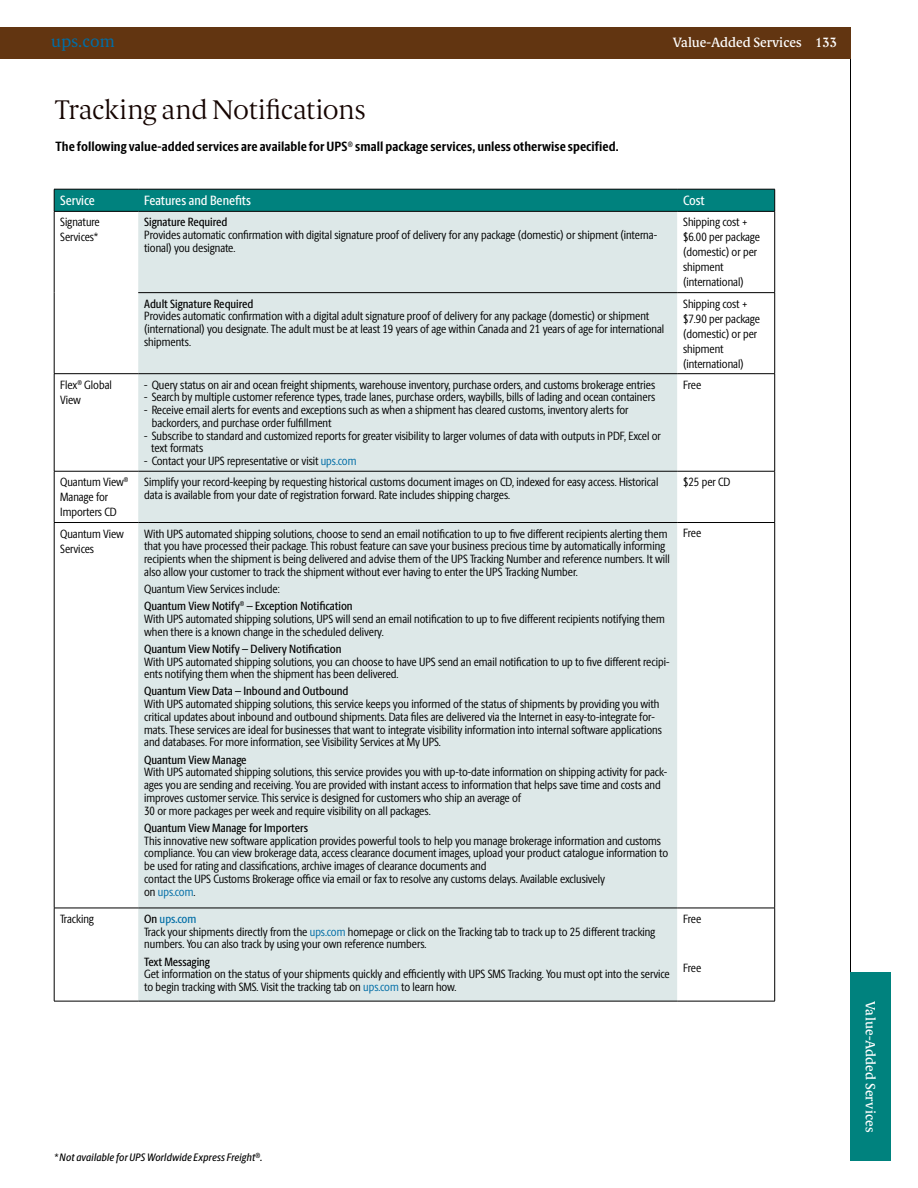
<style>
.page{position:relative;width:918px;height:1188px;background:#fff}
.page>*{position:absolute;margin:0;border:0;box-sizing:border-box;transform-origin:0 0}
.t1{font:200 27px "UPS Berlingske Serif Tx";letter-spacing:-.015em;color:#150400}
.t2{font:16.5px "UPS Berlingske Serif Tx";letter-spacing:.02em;color:#006da6}
.t3{font:700 13.5px "UPS Berlingske Sans Cn";letter-spacing:.005em;color:#000}
.t4{font:500 13.5px "UPS Berlingske Serif Tx";color:#fff}
.t5{font:500 13.5px "UPS Berlingske Sans Cn";color:#fff}
.t6{font:12px/12.8px "UPS Berlingske Sans Cn";color:#000}
.t7{font:500 12px/17.2px "UPS Berlingske Sans Cn";color:#000}
.t8{font:italic 500 10.8px "UPS Berlingske Sans Cn";letter-spacing:.02em;color:#000}
.s1{color:#006da6}
.s2{font-weight:400}
.s3{font-weight:500}
.s4{font-weight:500;color:#006da6}
</style>
<div class="page">
<hr style="left:850px;top:27px;width:1px;height:1134px;background:#000">
<div style="left:0;top:27px;width:851px;height:31px;background:#623511"></div>
<div style="left:850px;top:973px;width:41px;height:188px;background:#00827e"></div>
<div style="left:138px;top:212px;width:539px;height:789px;background:#dde8e8"></div>
<hr style="left:54px;top:212px;width:1px;height:81px;background:#000">
<hr style="left:54px;top:293px;width:1px;height:81px;background:#000">
<hr style="left:774px;top:293px;width:1px;height:81px;background:#000">
<hr style="left:54px;top:373px;width:84px;height:1px;background:#000">
<hr style="left:54px;top:374px;width:1px;height:97px;background:#000">
<hr style="left:774px;top:374px;width:1px;height:97px;background:#000">
<hr style="left:54px;top:471px;width:1px;height:51px;background:#000">
<hr style="left:774px;top:471px;width:1px;height:51px;background:#000">
<hr style="left:54px;top:523px;width:1px;height:385px;background:#000">
<hr style="left:774px;top:523px;width:1px;height:385px;background:#000">
<hr style="left:54px;top:908px;width:1px;height:93px;background:#000">
<hr style="left:774px;top:908px;width:1px;height:93px;background:#000">
<hr style="left:54px;top:211px;width:84px;height:1px;background:#000">
<hr style="left:138px;top:373px;width:539px;height:1px;background:#000">
<hr style="left:677px;top:373px;width:98px;height:1px;background:#000">
<hr style="left:54px;top:471px;width:84px;height:1px;background:#000">
<hr style="left:138px;top:471px;width:539px;height:1px;background:#000">
<hr style="left:677px;top:471px;width:98px;height:1px;background:#000">
<hr style="left:54px;top:522px;width:84px;height:1px;background:#000">
<hr style="left:138px;top:522px;width:539px;height:1px;background:#000">
<hr style="left:677px;top:522px;width:98px;height:1px;background:#000">
<hr style="left:54px;top:908px;width:84px;height:1px;background:#000">
<hr style="left:138px;top:908px;width:539px;height:1px;background:#000">
<hr style="left:677px;top:908px;width:98px;height:1px;background:#000">
<hr style="left:54px;top:1001px;width:84px;height:1px;background:#000">
<hr style="left:138px;top:1001px;width:539px;height:1px;background:#000">
<hr style="left:677px;top:1001px;width:98px;height:1px;background:#000">
<hr style="left:138px;top:211px;width:539px;height:1px;background:#000">
<hr style="left:677px;top:211px;width:98px;height:1px;background:#000">
<hr style="left:774px;top:212px;width:1px;height:80px;background:#000">
<hr style="left:138px;top:292px;width:539px;height:1px;background:#000">
<hr style="left:677px;top:292px;width:98px;height:1px;background:#000">
<svg style="left:54px;top:189px;width:721px;height:22px;background:#007d79"></svg>
<h2 class="t2" style="left:51px;top:29px;width:66px">ups.com</h2>
<h1 class="t1" style="left:54px;top:91px;width:313px">Tracking and Notifications</h1>
<p class="t3" style="left:56px;top:136px;width:565px">The following value-added services are available for UPS<sup>®</sup> small package services, unless otherwise specified.</p>
<p class="t4" style="left:673px;top:33px;width:166px">Value-Added Services 133</p>
<p class="t5" style="left:60px;top:191px;width:36px">Service</p>
<p class="t5" style="left:144px;top:191px;width:108px">Features and Benefits</p>
<p class="t5" style="left:683px;top:191px;width:23px">Cost</p>
<p class="t6" style="left:60px;top:214px;width:41px;line-height:15px">Signature<br>Services*</p>
<p class="t7" style="left:144px;top:213px;width:85px">Signature Required</p>
<p class="t6" style="left:683px;top:214px;width:78px;line-height:15px">Shipping cost + $6.00 per package (domestic) or per shipment (international)</p>
<p class="t6" style="left:144px;top:228px;width:514px">Provides automatic confirmation with digital signature proof of delivery for any package (domestic) or shipment (interna&shy;tional) you designate.</p>
<p class="t7" style="left:144px;top:295px;width:111px">Adult Signature Required</p>
<p class="t6" style="left:144px;top:310px;width:521px">Provides automatic confirmation with a digital adult signature proof of delivery for any package (domestic) or shipment (international) you designate. The adult must be at least 19 years of age within Canada and 21 years of age for international shipments.</p>
<p class="t6" style="left:60px;top:377px;width:53px;line-height:15px">Flex<sup>®</sup> Global<br>View</p>
<p class="t6" style="left:144px;top:378px;width:513px">- Query status on air and ocean freight shipments, warehouse inventory, purchase orders, and customs brokerage entries</p>
<p class="t6" style="left:144px;top:391px;width:513px">- Search by multiple customer reference types, trade lanes, purchase orders, waybills, bills of lading and ocean containers</p>
<p class="t6" style="left:152px;top:403px;width:478px;text-indent:-8px">- Receive email alerts for events and exceptions such as when a shipment has cleared customs, inventory alerts for backorders, and purchase order fulfillment</p>
<p class="t6" style="left:151px;top:429px;width:511px;text-indent:-7px">- Subscribe to standard and customized reports for greater visibility to larger volumes of data with outputs in PDF, Excel or text formats</p>
<p class="t6" style="left:144px;top:454px;width:214px">- Contact your UPS representative or visit <span class="s1">ups.com</span></p>
<p class="t6" style="left:683px;top:296px;width:78px;line-height:15px">Shipping cost + $7.90 per package (domestic) or per shipment (international)</p>
<p class="t6" style="left:683px;top:378px;width:20px">Free</p>
<p class="t6" style="left:60px;top:474px;width:70px;line-height:15px">Quantum View<sup>®<br></sup>Manage for<br>Importers CD</p>
<p class="t6" style="left:144px;top:475px;width:516px">Simplify your record-keeping by requesting historical customs document images on CD, indexed for easy access. Historical data is available from your date of registration forward. Rate includes shipping charges.</p>
<p class="t6" style="left:683px;top:475px;width:49px">$25 per CD</p>
<p class="t6" style="left:60px;top:526px;width:65px;line-height:15px">Quantum View<br>Services</p>
<p class="t6" style="left:144px;top:527px;width:527px">With UPS automated shipping solutions, choose to send an email notification to up to five different recipients alerting them that you have processed their package. This robust feature can save your business precious time by automatically informing recipients when the shipment is being delivered and advise them of the UPS Tracking Number and reference numbers. It will also allow your customer to track the shipment without ever having to enter the UPS Tracking Number.</p>
<p class="t7" style="left:144px;top:580px;width:210px"><span class="s2">Quantum View Services include:<br></span>Quantum View Notify<sup>®</sup> – Exception Notification</p>
<p class="t6" style="left:144px;top:612px;width:522px">With UPS automated shipping solutions, UPS will send an email notification to up to five different recipients notifying them when there is a known change in the scheduled delivery.</p>
<p class="t7" style="left:144px;top:640px;width:199px">Quantum View Notify – Delivery Notification</p>
<p class="t6" style="left:144px;top:655px;width:527px">With UPS automated shipping solutions, you can choose to have UPS send an email notification to up to five different recipi&shy;ents notifying them when the shipment has been delivered.</p>
<p class="t7" style="left:144px;top:683px;width:206px">Quantum View Data – Inbound and Outbound</p>
<p class="t6" style="left:144px;top:697px;width:519px">With UPS automated shipping solutions, this service keeps you informed of the status of shipments by providing you with critical updates about inbound and outbound shipments. Data files are delivered via the Internet in easy-to-integrate for&shy;mats. These services are ideal for businesses that want to integrate visibility information into internal software applications and databases. For more information, see Visibility Services at My UPS.</p>
<p class="t7" style="left:144px;top:751px;width:104px">Quantum View Manage</p>
<p class="t6" style="left:144px;top:766px;width:525px">With UPS automated shipping solutions, this service provides you with up-to-date information on shipping activity for pack&shy;ages you are sending and receiving. You are provided with instant access to information that helps save time and costs and improves customer service. This service is designed for customers who ship an average of<br>30 or more packages per week and require visibility on all packages.</p>
<p class="t7" style="left:144px;top:819px;width:165px">Quantum View Manage for Importers</p>
<p class="t6" style="left:144px;top:834px;width:525px">This innovative new software application provides powerful tools to help you manage brokerage information and customs compliance. You can view brokerage data, access clearance document images, upload your product catalogue information to be used for rating and classifications, archive images of clearance documents and<br>contact the UPS Customs Brokerage office via email or fax to resolve any customs delays. Available exclusively<br>on <span class="s1">ups.com</span>.</p>
<p class="t6" style="left:683px;top:527px;width:20px">Free</p>
<p class="t6" style="left:60px;top:912px;width:35px">Tracking</p>
<p class="t6" style="left:144px;top:912px;width:513px"><span class="s3">On</span> <span class="s4">ups.com<br></span>Track your shipments directly from the <span class="s1">ups.com</span> homepage or click on the Tracking tab to track up to 25 different tracking numbers. You can also track by using your own reference numbers.</p>
<p class="t7" style="left:144px;top:953px;width:67px">Text Messaging</p>
<p class="t6" style="left:144px;top:967px;width:527px">Get information on the status of your shipments quickly and efficiently with UPS SMS Tracking. You must opt into the service to begin tracking with SMS. Visit the tracking tab on <span class="s1">ups.com</span> to learn how.</p>
<p class="t6" style="left:683px;top:912px;width:20px">Free</p>
<p class="t6" style="left:683px;top:961px;width:20px">Free</p>
<p class="t8" style="left:54px;top:1149px;width:210px">* Not available for UPS Worldwide Express Freight<sup>®</sup>.</p>
<p class="t4" style="left:880px;top:1001px;width:134px;rotate:90deg">Value-Added Services</p>
</div>
